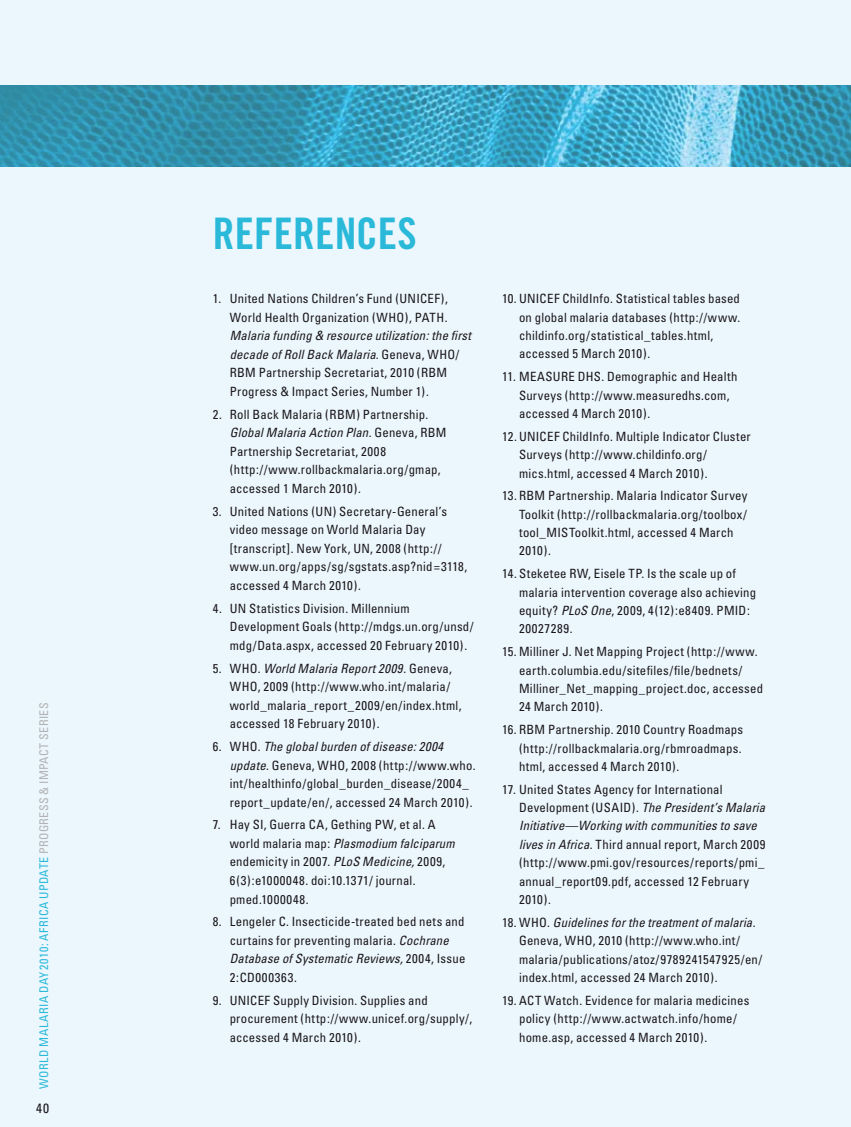
<style>
.page{position:relative;width:851px;height:1127px;background:#fff}
.page>*{position:absolute;margin:0;border:0;box-sizing:border-box;transform-origin:0 0}
.t1{font:43.5px "Trade Gothic Bold Cond Twenty";letter-spacing:.005em;color:#2bb9da}
.t2{font:condensed 13.5px "Univers";color:#1a171b}
.t3{font:condensed 12.75px/18.6px "Univers";letter-spacing:.015em;color:#1a171b}
.t4{font:condensed 12px "Univers";letter-spacing:.035em;color:#2bb9da}
.s1{color:#b1b3b4}
.s2{font-style:italic}
</style>
<div class="page">
<div style="left:0;top:0;width:850px;height:1127px;background:#ecf7fd"></div>
<img style="left:0;top:85px;width:850px;height:81px">
<p class="t4" style="left:36px;top:1089px;width:386px;rotate:-90deg">World Malaria Day 2010: Africa update <span class="s1">Progress &amp; Impact Series</span></p>
<p class="t2" style="left:36px;top:1100px;width:14px">40</p>
<h1 class="t1" style="left:213px;top:207px;width:206px">REFERENCES</h1>
<p class="t3" style="left:213px;top:289px;width:237px;text-align:right">1. United Nations Children’s Fund (UNICEF),<br>World Health Organization (WHO), PATH.</p>
<p class="t3" style="left:230px;top:326px;width:243px"><span class="s2">Malaria funding &amp; resource utilization: the first decade of Roll Back Malaria.</span> Geneva, WHO/ RBM Partnership Secretariat, 2010 (RBM Progress &amp; Impact Series, Number 1).</p>
<p class="t3" style="left:230px;top:405px;width:218px;text-indent:-17px">2. Roll Back Malaria (RBM) Partnership.<br><span class="s2">Global Malaria Action Plan</span>. Geneva, RBM Partnership Secretariat, 2008 (http://www.rollbackmalaria.org/gmap, accessed 1 March 2010).</p>
<p class="t3" style="left:230px;top:502px;width:239px;text-indent:-17px">3. United Nations (UN) Secretary-General’s video message on World Malaria Day [transcript]. New York, UN, 2008 (http:// www.un.org/apps/sg/sgstats.asp?nid=3118, accessed 4 March 2010).</p>
<p class="t3" style="left:230px;top:599px;width:245px;text-indent:-17px">4. UN Statistics Division. Millennium<br>Development Goals (http://mdgs.un.org/unsd/ mdg/Data.aspx, accessed 20 February 2010).</p>
<p class="t3" style="left:230px;top:658px;width:233px;text-indent:-17px">5. WHO. <span class="s2">World Malaria Report 2009</span>. Geneva, WHO, 2009 (http://www.who.int/malaria/ world_malaria_report_2009/en/index.html, accessed 18 February 2010).</p>
<p class="t3" style="left:230px;top:737px;width:247px;text-indent:-17px">6. WHO. <span class="s2">The global burden of disease: 2004 update</span>. Geneva, WHO, 2008 (http://www.who. int/healthinfo/global_burden_disease/2004_ report_update/en/, accessed 24 March 2010).</p>
<p class="t3" style="left:230px;top:815px;width:226px;text-indent:-17px">7. Hay SI, Guerra CA, Gething PW, et al. A world malaria map: <span class="s2">Plasmodium falciparum </span>endemicity in 2007. <span class="s2">PLoS Medicine,</span> 2009, 6(3):e1000048. doi:10.1371/ journal. pmed.1000048.</p>
<p class="t3" style="left:230px;top:912px;width:237px;text-indent:-17px">8. Lengeler C. Insecticide-treated bed nets and curtains for preventing malaria. <span class="s2">Cochrane Database of Systematic Reviews,</span> 2004, Issue 2:CD000363.</p>
<p class="t3" style="left:230px;top:991px;width:244px;text-indent:-17px">9. UNICEF Supply Division. Supplies and procurement (http://www.unicef.org/supply/, accessed 4 March 2010).</p>
<p class="t3" style="left:519px;top:289px;width:222px;text-indent:-17px">10. UNICEF ChildInfo. Statistical tables based on global malaria databases (http://www. childinfo.org/statistical_tables.html, accessed 5 March 2010).</p>
<p class="t3" style="left:519px;top:367px;width:220px;text-indent:-17px">11. MEASURE DHS. Demographic and Health<br>Surveys (http://www.measuredhs.com, accessed 4 March 2010).</p>
<p class="t3" style="left:519px;top:427px;width:233px;text-indent:-17px">12. UNICEF ChildInfo. Multiple Indicator Cluster<br>Surveys (http://www.childinfo.org/ mics.html, accessed 4 March 2010).</p>
<p class="t3" style="left:519px;top:486px;width:230px;text-indent:-17px">13. RBM Partnership. Malaria Indicator Survey Toolkit (http://rollbackmalaria.org/toolbox/ tool_MISToolkit.html, accessed 4 March 2010).</p>
<p class="t3" style="left:519px;top:564px;width:238px;text-indent:-17px">14. Steketee RW, Eisele TP. Is the scale up of malaria intervention coverage also achieving equity? <span class="s2">PLoS One</span>, 2009, 4(12):e8409. PMID:<br>20027289.</p>
<p class="t3" style="left:519px;top:642px;width:245px;text-indent:-17px">15. Milliner J. Net Mapping Project (http://www. earth.columbia.edu/sitefiles/file/bednets/ Milliner_Net_mapping_project.doc, accessed 24 March 2010).</p>
<p class="t3" style="left:519px;top:720px;width:225px;text-align:justify;text-indent:-17px">16. RBM Partnership. 2010 Country Roadmaps (http://rollbackmalaria.org/rbmroadmaps. html, accessed 4 March 2010).</p>
<p class="t3" style="left:519px;top:780px;width:248px;text-indent:-17px">17. United States Agency for International Development (USAID). <span class="s2">The President’s Malaria Initiative—Working with communities to save lives in Africa</span>. Third annual report, March 2009 (http://www.pmi.gov/resources/reports/pmi_ annual_report09.pdf, accessed 12 February 2010).</p>
<p class="t3" style="left:519px;top:913px;width:245px;text-indent:-17px">18. WHO. <span class="s2">Guidelines for the treatment of malaria</span>.<br>Geneva, WHO, 2010 (http://www.who.int/ malaria/publications/atoz/9789241547925/en/ index.html, accessed 24 March 2010).</p>
<p class="t3" style="left:519px;top:991px;width:232px;text-indent:-17px">19. ACT Watch. Evidence for malaria medicines policy (http://www.actwatch.info/home/ home.asp, accessed 4 March 2010).</p>
</div>
